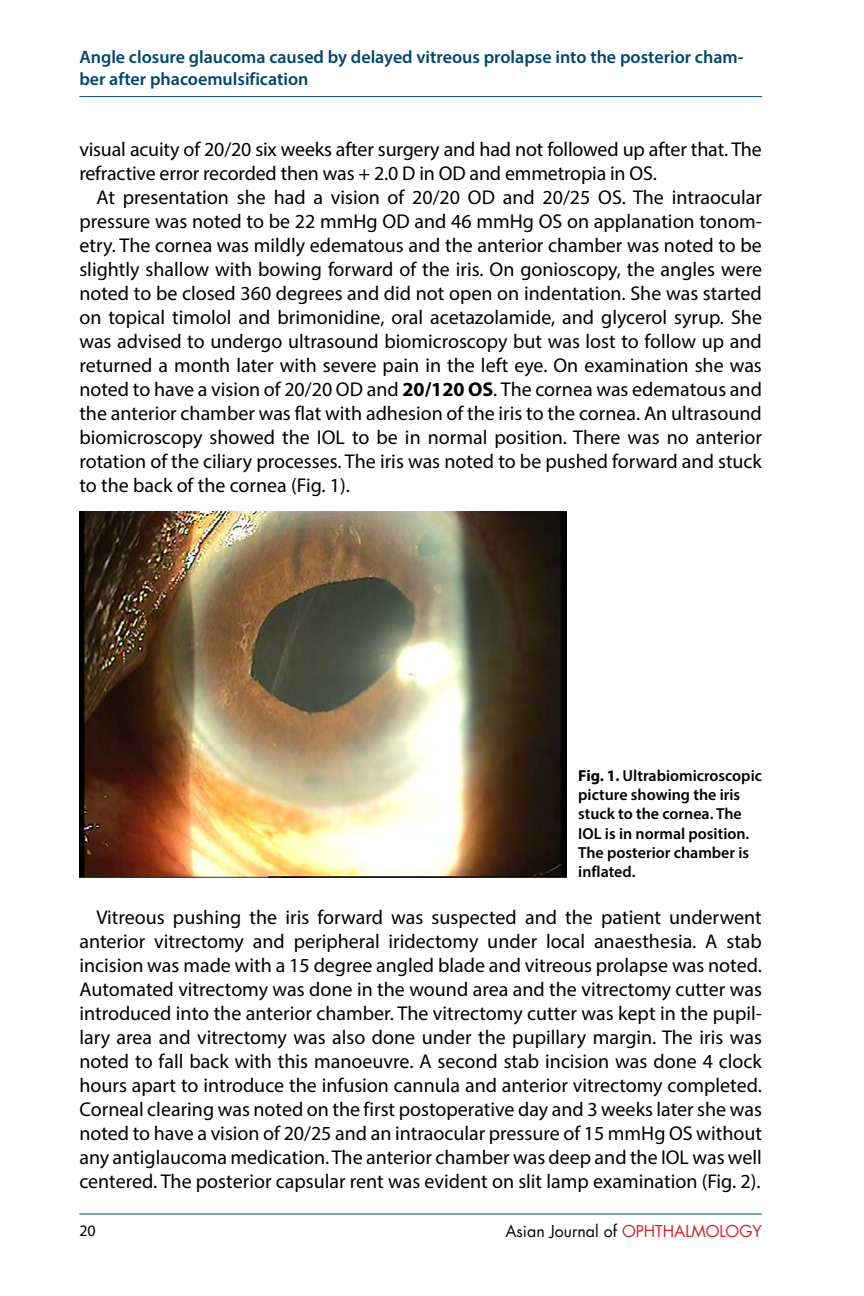
<style>
.page{position:relative;width:864px;height:1296px;background:#fff}
.page>*{position:absolute;margin:0;border:0;box-sizing:border-box;transform-origin:0 0}
.t1{font:20px/24px "Myriad Pro";letter-spacing:-.01em;color:#000;text-align:justify}
.t2{font:600 18px/21.6px "Myriad Pro";color:#004769}
.t3{font:600 16px/19.2px "Myriad Pro";color:#000}
.t4{font:16px "Futura LT";color:#000}
.t5{font:16px "Myriad Pro";color:#000}
.s1{font-weight:700}
.s2{color:#d2232a}
</style>
<div class="page">
<hr style="left:79px;top:96px;width:683px;height:1px;background:#004769">
<hr style="left:79px;top:1214px;width:683px;height:1px;background:#004769">
<img style="left:79px;top:511px;width:488px;height:366px">
<p class="t2" style="left:79px;top:46px;width:666px">Angle closure glaucoma caused by delayed vitreous prolapse into the posterior cham&shy;ber after phacoemulsification</p>
<p class="t1" style="left:79px;top:137px;width:684px">visual acuity of 20/20 six weeks after surgery and had not followed up after that. The refractive error recorded then was + 2.0 D in OD and emmetropia in OS.</p>
<p class="t1" style="left:79px;top:185px;width:684px;text-indent:17px">At presentation she had a vision of 20/20 OD and 20/25 OS. The intraocular pressure was noted to be 22 mmHg OD and 46 mmHg OS on applanation tonom&shy;etry. The cornea was mildly edematous and the anterior chamber was noted to be slightly shallow with bowing forward of the iris. On gonioscopy, the angles were noted to be closed 360 degrees and did not open on indentation. She was started on topical timolol and brimonidine, oral acetazolamide, and glycerol syrup. She was advised to undergo ultrasound biomicroscopy but was lost to follow up and returned a month later with severe pain in the left eye. On examination she was noted to have a vision of 20/20 OD and <span class="s1">20/120 OS</span>. The cornea was edematous and the anterior chamber was flat with adhesion of the iris to the cornea. An ultrasound biomicroscopy showed the IOL to be in normal position. There was no anterior rotation of the ciliary processes. The iris was noted to be pushed forward and stuck to the back of the cornea (Fig. 1).</p>
<p class="t3" style="left:578px;top:766px;width:185px"><span class="s1">Fig. 1.</span> Ultrabiomicroscopic picture showing the iris stuck to the cornea. The<br>IOL is in normal position.<br>The posterior chamber is inflated.</p>
<p class="t1" style="left:79px;top:905px;width:684px;text-indent:17px">Vitreous pushing the iris forward was suspected and the patient underwent anterior vitrectomy and peripheral iridectomy under local anaesthesia. A stab incision was made with a 15 degree angled blade and vitreous prolapse was noted.<br>Automated vitrectomy was done in the wound area and the vitrectomy cutter was introduced into the anterior chamber. The vitrectomy cutter was kept in the pupil&shy;lary area and vitrectomy was also done under the pupillary margin. The iris was noted to fall back with this manoeuvre. A second stab incision was done 4 clock hours apart to introduce the infusion cannula and anterior vitrectomy completed.<br>Corneal clearing was noted on the first postoperative day and 3 weeks later she was noted to have a vision of 20/25 and an intraocular pressure of 15 mmHg OS without any antiglaucoma medication. The anterior chamber was deep and the IOL was well centered. The posterior capsular rent was evident on slit lamp examination (Fig. 2).</p>
<p class="t5" style="left:79px;top:1221px;width:18px">20</p>
<p class="t4" style="left:505px;top:1221px;width:258px">Asian Journal of <span class="s2">OPHTHALMOLOGY</span></p>
</div>
